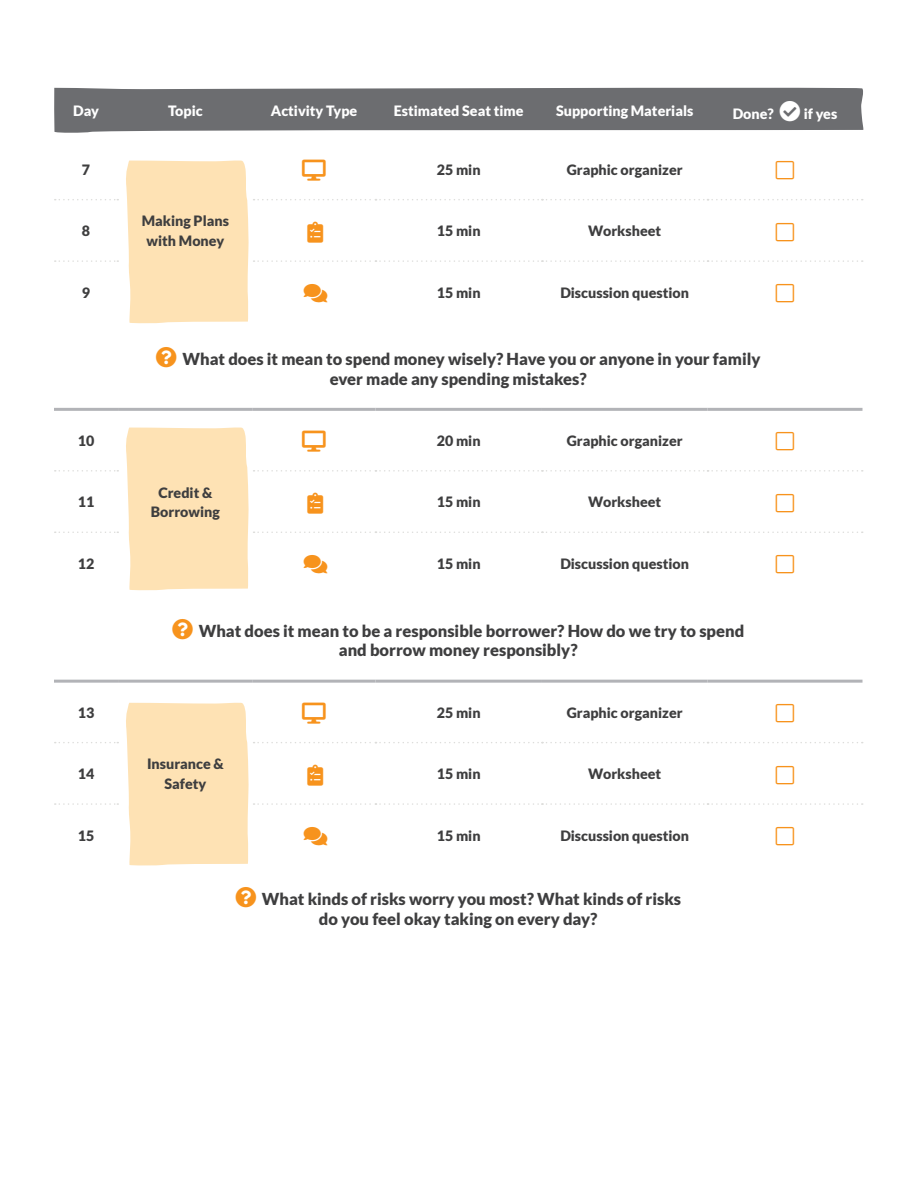
<style>
.page{position:relative;width:918px;height:1188px;background:#fff}
.page>*{position:absolute;margin:0;border:0;box-sizing:border-box;transform-origin:0 0}
.t1{font:21px "Font Awesome 5 Pro Solid";color:#f7931d}
.t2{font:300 21px "Font Awesome 5 Pro";color:#f7931d}
.t3{font:900 16.5px/19.5px "Lato";color:#3e3e3f;text-align:center}
.t4{font:900 14.25px/19.5px "Lato";color:#3e3e3f;text-align:center}
.t5{font:900 14.25px "Lato";color:#fff}
.s1{color:#f7931d}
</style>
<div class="page">
<svg style="left:55px;top:199px;width:63px;height:1px"></svg>
<svg style="left:55px;top:470px;width:63px;height:2px"></svg>
<svg style="left:55px;top:742px;width:63px;height:1px"></svg>
<svg style="left:55px;top:260px;width:63px;height:2px"></svg>
<svg style="left:55px;top:532px;width:63px;height:1px"></svg>
<svg style="left:55px;top:803px;width:63px;height:2px"></svg>
<hr style="left:54px;top:408px;width:64px;height:3px;background:#b2b3b7">
<hr style="left:118px;top:408px;width:135px;height:3px;background:#b2b3b7">
<hr style="left:253px;top:408px;width:122px;height:3px;background:#b2b3b7">
<hr style="left:375px;top:408px;width:167px;height:3px;background:#b2b3b7">
<hr style="left:542px;top:408px;width:166px;height:3px;background:#b2b3b7">
<hr style="left:708px;top:408px;width:155px;height:3px;background:#b2b3b7">
<hr style="left:54px;top:680px;width:64px;height:3px;background:#b2b3b7">
<hr style="left:118px;top:680px;width:135px;height:3px;background:#b2b3b7">
<hr style="left:253px;top:680px;width:122px;height:3px;background:#b2b3b7">
<hr style="left:375px;top:680px;width:167px;height:3px;background:#b2b3b7">
<hr style="left:542px;top:680px;width:166px;height:3px;background:#b2b3b7">
<hr style="left:708px;top:680px;width:155px;height:3px;background:#b2b3b7">
<svg style="left:54px;top:87px;width:810px;height:46px;background:#78797c"></svg>
<svg style="left:126px;top:160px;width:737px;height:163px"></svg>
<svg style="left:126px;top:427px;width:737px;height:163px"></svg>
<svg style="left:126px;top:702px;width:737px;height:164px"></svg>
<p class="t5" style="left:73px;top:102px;width:27px">Day</p>
<p class="t5" style="left:168px;top:102px;width:36px">Topic</p>
<p class="t5" style="left:271px;top:102px;width:88px">Activity Type</p>
<p class="t5" style="left:394px;top:102px;width:131px">Estimated Seat time</p>
<p class="t5" style="left:556px;top:102px;width:139px">Supporting Materials</p>
<p class="t5" style="left:733px;top:106px;width:106px">Done? ● if yes</p>
<p class="t4" style="left:82px;top:159px;width:10px">7</p>
<p class="t1" style="left:302px;top:160px;width:25px">▲▼□</p>
<p class="t4" style="left:437px;top:159px;width:45px">25 min</p>
<p class="t4" style="left:567px;top:159px;width:117px">Graphic organizer</p>
<p class="t2" style="left:776px;top:160px;width:20px">▲❑◆</p>
<p class="t4" style="left:142px;top:211px;width:89px">Making Plans with Money</p>
<p class="t4" style="left:82px;top:221px;width:10px">8</p>
<p class="t1" style="left:308px;top:221px;width:17px">●□●▲▼</p>
<p class="t4" style="left:437px;top:221px;width:45px">15 min</p>
<p class="t4" style="left:588px;top:221px;width:75px">Worksheet</p>
<p class="t2" style="left:776px;top:221px;width:20px">▲❑◆</p>
<p class="t4" style="left:82px;top:282px;width:10px">9</p>
<p class="t1" style="left:304px;top:283px;width:25px">□■▼▲</p>
<p class="t4" style="left:437px;top:282px;width:45px">15 min</p>
<p class="t4" style="left:560px;top:282px;width:130px">Discussion question</p>
<p class="t2" style="left:776px;top:283px;width:20px">▲❑◆</p>
<p class="t4" style="left:78px;top:431px;width:18px">10</p>
<p class="t3" style="left:156px;top:349px;width:606px"><span class="s1">◆▲▼□■●</span> What does it mean to spend money wisely? Have you or anyone in your family ever made any spending mistakes?</p>
<p class="t1" style="left:302px;top:431px;width:25px">▲▼□</p>
<p class="t4" style="left:437px;top:431px;width:45px">20 min</p>
<p class="t4" style="left:567px;top:431px;width:117px">Graphic organizer</p>
<p class="t2" style="left:776px;top:431px;width:20px">▲❑◆</p>
<p class="t4" style="left:151px;top:482px;width:71px">Credit &amp;<br>Borrowing</p>
<p class="t4" style="left:78px;top:492px;width:18px">11</p>
<p class="t1" style="left:308px;top:492px;width:17px">●□●▲▼</p>
<p class="t4" style="left:437px;top:492px;width:45px">15 min</p>
<p class="t4" style="left:588px;top:492px;width:75px">Worksheet</p>
<p class="t2" style="left:776px;top:492px;width:20px">▲❑◆</p>
<p class="t4" style="left:78px;top:553px;width:18px">12</p>
<p class="t1" style="left:304px;top:554px;width:25px">□■▼▲</p>
<p class="t4" style="left:437px;top:553px;width:45px">15 min</p>
<p class="t4" style="left:560px;top:553px;width:130px">Discussion question</p>
<p class="t2" style="left:776px;top:554px;width:20px">▲❑◆</p>
<p class="t4" style="left:78px;top:702px;width:18px">13</p>
<p class="t3" style="left:172px;top:621px;width:574px"><span class="s1">◆▲▼□■●</span> What does it mean to be a responsible borrower? How do we try to spend and borrow money responsibly?</p>
<p class="t1" style="left:302px;top:703px;width:25px">▲▼□</p>
<p class="t4" style="left:437px;top:702px;width:45px">25 min</p>
<p class="t4" style="left:567px;top:702px;width:117px">Graphic organizer</p>
<p class="t2" style="left:776px;top:703px;width:20px">▲❑◆</p>
<p class="t4" style="left:147px;top:754px;width:78px">Insurance &amp;<br>Safety</p>
<p class="t4" style="left:78px;top:764px;width:18px">14</p>
<p class="t1" style="left:308px;top:764px;width:17px">●□●▲▼</p>
<p class="t4" style="left:437px;top:764px;width:45px">15 min</p>
<p class="t4" style="left:588px;top:764px;width:75px">Worksheet</p>
<p class="t2" style="left:776px;top:764px;width:20px">▲❑◆</p>
<p class="t4" style="left:78px;top:825px;width:18px">15</p>
<p class="t1" style="left:304px;top:826px;width:25px">□■▼▲</p>
<p class="t4" style="left:437px;top:825px;width:45px">15 min</p>
<p class="t4" style="left:560px;top:825px;width:130px">Discussion question</p>
<p class="t2" style="left:776px;top:826px;width:20px">▲❑◆</p>
<p class="t3" style="left:235px;top:889px;width:447px"><span class="s1">◆▲▼□■●</span> What kinds of risks worry you most? What kinds of risks do you feel okay taking on every day?</p>
</div>
